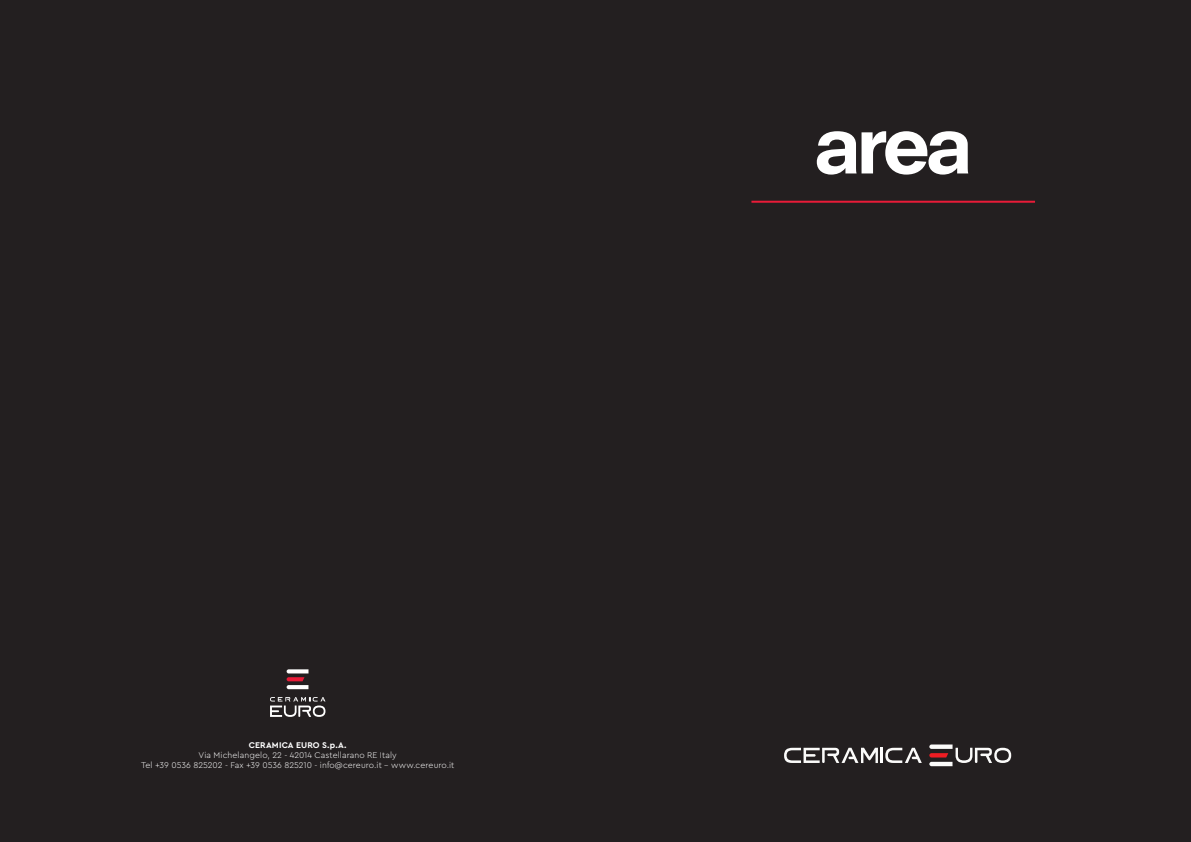
<style>
.page{position:relative;width:1191px;height:842px;background:#231f20}
.page>*{position:absolute;margin:0;border:0;box-sizing:border-box;transform-origin:0 0}
.t1{font:800 80px "Neuzeit SLT Std";color:#fff}
.t2{font:300 8.7px "Cera Pro";letter-spacing:.01em;color:#fff}
.t3{font:700 8.7px "Cera Pro";letter-spacing:.01em;color:#fff}
</style>
<div class="page">
<hr style="left:751px;top:201px;width:284px;height:2px;background:#e91b38">
<svg style="left:929px;top:744px;width:82px;height:22px"></svg>
<svg style="left:885px;top:748px;width:36px;height:15px"></svg>
<hr style="left:880px;top:748px;width:3px;height:15px;background:#fff">
<svg style="left:784px;top:748px;width:94px;height:15px"></svg>
<svg style="left:287px;top:669px;width:21px;height:20px"></svg>
<svg style="left:270px;top:697px;width:55px;height:20px"></svg>
<p class="t3" style="left:249px;top:739px;width:99px">CERAMICA EURO S.p.A.</p>
<p class="t2" style="left:199px;top:749px;width:200px">Via Michelangelo, 22 - 42014 Castellarano RE Italy</p>
<p class="t2" style="left:141px;top:760px;width:315px">Tel +39 0536 825202 - Fax +39 0536 825210 - info@cereuro.it - www.cereuro.it</p>
<p class="t1" style="left:813px;top:95px;width:162px">area</p>
</div>
